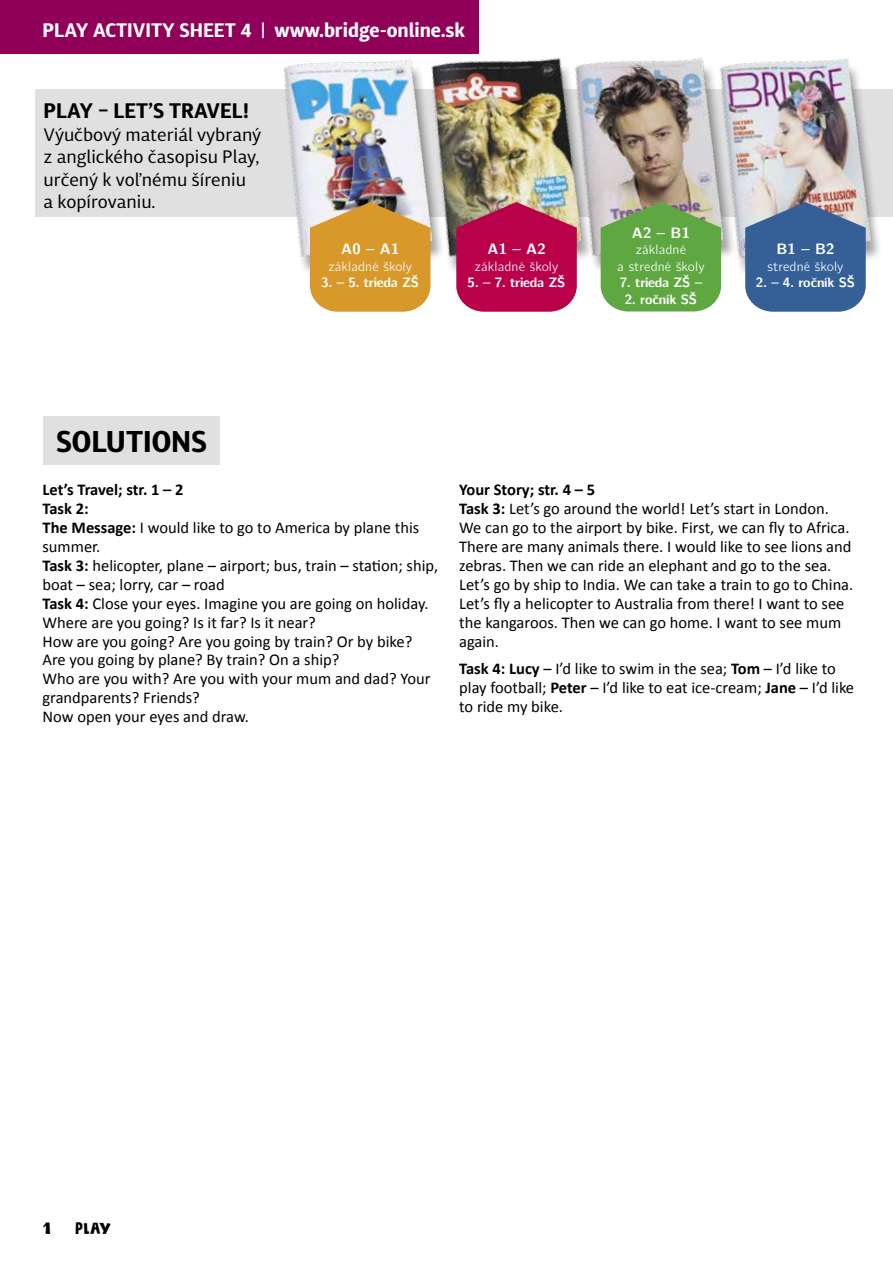
<style>
.page{position:relative;width:893px;height:1263px;background:#fff}
.page>*{position:absolute;margin:0;border:0;box-sizing:border-box;transform-origin:0 0}
.t1{font:700 30px "Diaria Sans Pro";color:#000}
.t2{font:700 21px "Diaria Sans Pro";color:#000}
.t3{font:700 19.5px "Diaria Sans Pro";color:#fff}
.t4{font:18px/22.5px "Diaria Sans Pro";color:#000}
.t5{font:16.5px/18.9px "Calibri";color:#000}
.t6{font:16.5px "DK Frozen Memory";color:#000}
.t7{font:700 15px "CMU Bright";letter-spacing:.01em;color:#fff}
.t8{font:15px "Folia Mix";color:#000}
.t9{font:700 13.5px "CMU Bright";letter-spacing:-.02em;color:#fff}
.t10{font:13.5px/16.5px "CMU Bright";letter-spacing:.01em;color:#fff;text-align:center}
.s1{font-weight:700}
</style>
<div class="page">
<div style="left:35px;top:89px;width:858px;height:128px;background:#e0e0e0"></div>
<div style="left:0;top:0;width:478px;height:53px;background:#910058"></div>
<div style="left:718px;top:63px;width:166px;height:213px;background:#000;opacity:.36"></div>
<img style="left:759px;top:58px;width:116px;height:214px">
<img style="left:623px;top:57px;width:136px;height:231px">
<img style="left:476px;top:35px;width:147px;height:254px">
<img style="left:229px;top:53px;width:247px;height:237px">
<svg style="left:310px;top:202px;width:120px;height:110px;background:#d79f41"></svg>
<svg style="left:456px;top:202px;width:121px;height:110px;background:#ba1b58"></svg>
<svg style="left:601px;top:202px;width:120px;height:109px;background:#6dab52"></svg>
<svg style="left:745px;top:202px;width:121px;height:110px;background:#4e709f"></svg>
<div style="left:43px;top:416px;width:177px;height:49px;background:#e0e0e0"></div>
<p class="t3" style="left:43px;top:18px;width:424px">PLAY ACTIVITY SHEET 4 | www.bridge-online.sk</p>
<p class="t2" style="left:44px;top:97px;width:207px">PLAY – LET’S TRAVEL!</p>
<p class="t4" style="left:44px;top:123px;width:219px">Výučbový materiál vybraný z anglického časopisu Play, určený k voľnému šíreniu<br>a kopírovaniu.</p>
<h1 class="t1" style="left:56px;top:422px;width:153px">SOLUTIONS</h1>
<p class="t7" style="left:341px;top:236px;width:60px">A0 – A1</p>
<p class="t10" style="left:329px;top:256px;width:85px">základné školy</p>
<p class="t9" style="left:321px;top:271px;width:99px">3. – 5. trieda ZŠ</p>
<p class="t7" style="left:487px;top:236px;width:60px">A1 – A2</p>
<p class="t10" style="left:475px;top:256px;width:85px">základné školy</p>
<p class="t9" style="left:468px;top:271px;width:99px">5. – 7. trieda ZŠ</p>
<p class="t7" style="left:632px;top:220px;width:60px">A2 – B1</p>
<p class="t10" style="left:617px;top:240px;width:89px">základné<br>a stredné školy</p>
<p class="t9" style="left:620px;top:271px;width:84px">7. trieda ZŠ –</p>
<p class="t9" style="left:625px;top:287px;width:74px">2. ročník SŠ</p>
<p class="t7" style="left:776px;top:236px;width:60px">B1 – B2</p>
<p class="t10" style="left:768px;top:256px;width:77px">stredné školy</p>
<p class="t9" style="left:756px;top:271px;width:101px">2. – 4. ročník SŠ</p>
<p class="t5" style="left:43px;top:480px;width:397px"><span class="s1">Let’s Travel; str. 1 – 2<br>Task 2:<br>The Message:</span> I would like to go to America by plane this summer.<br><span class="s1">Task 3:</span> helicopter, plane – airport; bus, train – station; ship, boat – sea; lorry, car – road<br><span class="s1">Task 4:</span> Close your eyes. Imagine you are going on holiday.<br>Where are you going? Is it far? Is it near?<br>How are you going? Are you going by train? Or by bike?<br>Are you going by plane? By train? On a ship?<br>Who are you with? Are you with your mum and dad? Your grandparents? Friends?<br>Now open your eyes and draw.</p>
<p class="t5" style="left:459px;top:480px;width:396px"><span class="s1">Your Story; str. 4 – 5<br>Task 3:</span> Let’s go around the world! Let’s start in London.<br>We can go to the airport by bike. First, we can fly to Africa.<br>There are many animals there. I would like to see lions and zebras. Then we can ride an elephant and go to the sea.<br>Let’s go by ship to India. We can take a train to go to China.<br>Let’s fly a helicopter to Australia from there! I want to see the kangaroos. Then we can go home. I want to see mum again.</p>
<p class="t5" style="left:459px;top:659px;width:396px"><span class="s1">Task 4: Lucy</span> – I’d like to swim in the sea; <span class="s1">Tom</span> – I’d like to play football; <span class="s1">Peter</span> – I’d like to eat ice-cream; <span class="s1">Jane</span> – I’d like to ride my bike.</p>
<p class="t8" style="left:44px;top:1219px;width:9px">1</p>
<p class="t6" style="left:75px;top:1219px;width:37px">Play</p>
</div>
